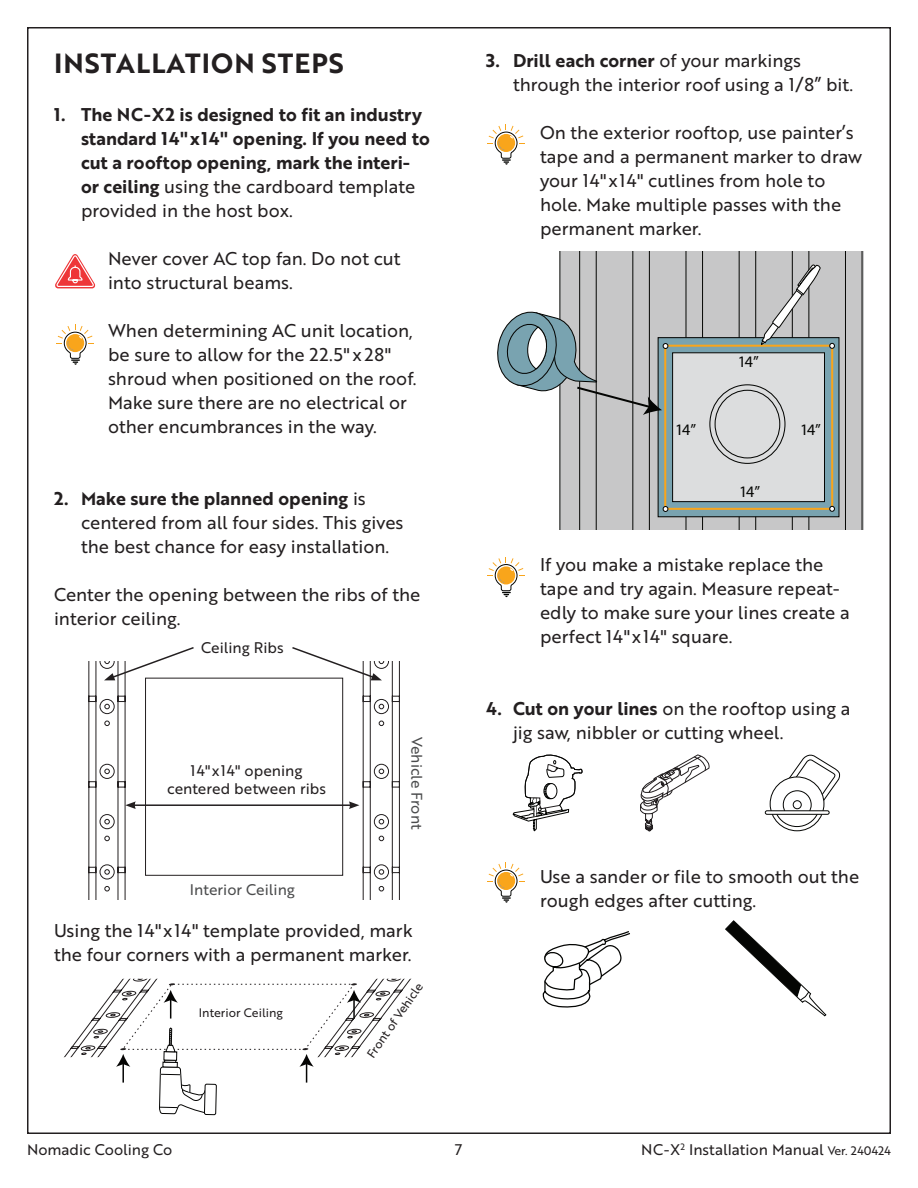
<style>
.page{position:relative;width:918px;height:1188px;background:#fff}
.page>*{position:absolute;margin:0;border:0;box-sizing:border-box;transform-origin:0 0}
._25_Hanging_Indent{font:27px "Brother 1816 Bold";letter-spacing:.04em;color:#231f20}
._5_Indent__Tip{font:18px/24px "Brother 1816 Regular";color:#231f20}
._25_Hanging_Indent-2{font:18px/24px "Brother 1816 Regular";color:#231f20}
._25_Hanging_Indent-3{font:18px/24px "Brother 1816 Bold";color:#231f20}
.t1{font:16.05px "Myriad Pro";letter-spacing:-.08em;color:#040503}
.t2{font:15px "Brother 1816 Regular";color:#231f20}
.t3{font:15px "Brother 1816 Regular";color:#4b4c4d}
.t4{font:12px "Brother 1816 Regular";color:#231f20}
.s1{font-family:"Brother 1816 Regular"}
.s2{font-family:"Brother 1816 Bold"}
.s3{font-size:12px}
</style>
<div class="page">
<svg style="left:57px;top:325px;width:37px;height:40px"></svg>
<svg style="left:487px;top:863px;width:38px;height:40px"></svg>
<svg style="left:513px;top:755px;width:69px;height:76px"></svg>
<svg style="left:640px;top:755px;width:69px;height:76px"></svg>
<svg style="left:770px;top:777px;width:54px;height:54px"></svg>
<svg style="left:774px;top:755px;width:66px;height:73px"></svg>
<hr style="left:765px;top:811px;width:64px;height:3px;background:#fff;border-radius:2px">
<div style="left:765px;top:810px;width:65px;height:5px;border:1px solid #040503;border-radius:2px"></div>
<svg style="left:725px;top:920px;width:101px;height:96px"></svg>
<svg style="left:543px;top:931px;width:87px;height:77px"></svg>
<svg style="left:487px;top:125px;width:38px;height:40px"></svg>
<svg style="left:55px;top:254px;width:40px;height:34px"></svg>
<svg style="left:559px;top:251px;width:20px;height:279px;background:#bebebf"></svg>
<svg style="left:579px;top:251px;width:285px;height:279px;background:#bababb"></svg>
<div style="left:658px;top:337px;width:181px;height:180px;background:#79a3b0;border:1px solid #040503"></div>
<div style="left:672px;top:352px;width:153px;height:150px;background:#dcddde;border:1px solid #040503"></div>
<svg style="left:709px;top:384px;width:77px;height:80px"></svg>
<div style="left:664px;top:345px;width:169px;height:165px;border:2px solid #f9a51b"></div>
<svg style="left:829px;top:343px;width:6px;height:6px"></svg>
<svg style="left:663px;top:506px;width:5px;height:6px"></svg>
<svg style="left:829px;top:506px;width:6px;height:6px"></svg>
<svg style="left:497px;top:309px;width:171px;height:106px"></svg>
<svg style="left:761px;top:263px;width:60px;height:82px;background:#b6b9ba"></svg>
<svg style="left:88px;top:661px;width:312px;height:238px"></svg>
<svg style="left:104px;top:647px;width:91px;height:33px"></svg>
<svg style="left:291px;top:647px;width:91px;height:33px"></svg>
<hr style="left:133px;top:804px;width:218px;height:2px;background:#231f20">
<svg style="left:125px;top:801px;width:11px;height:8px"></svg>
<svg style="left:349px;top:801px;width:10px;height:8px"></svg>
<svg style="left:63px;top:979px;width:348px;height:136px"></svg>
<svg style="left:487px;top:557px;width:38px;height:40px"></svg>
<p class="_25_Hanging_Indent" style="left:54px;top:43px;width:291px">INSTALLATION STEPS</p>
<p class="_25_Hanging_Indent-3" style="left:81px;top:102px;width:350px;text-indent:-27px">1. The NC-X2 is designed to fit an industry standard 14"x14" opening. If you need to cut a rooftop opening, mark the interi&shy;or ceiling <span class="s1">using the cardboard template provided in the host box.</span></p>
<p class="_5_Indent__Tip" style="left:108px;top:246px;width:294px">Never cover AC top fan. Do not cut into structural beams.</p>
<p class="_5_Indent__Tip" style="left:108px;top:318px;width:310px">When determining AC unit location, be sure to allow for the 22.5" x 28" shroud when positioned on the roof.<br>Make sure there are no electrical or other encumbrances in the way.</p>
<p class="_25_Hanging_Indent-2" style="left:81px;top:486px;width:324px;text-indent:-27px"><span class="s2">2. Make sure the planned opening</span> is centered from all four sides. This gives the best chance for easy installation.</p>
<p class="_25_Hanging_Indent-2" style="left:54px;top:582px;width:368px">Center the opening between the ribs of the interior ceiling.</p>
<p class="t2" style="left:201px;top:636px;width:84px">Ceiling Ribs</p>
<p class="t2" style="left:191px;top:760px;width:113px">14"x14" opening</p>
<p class="t2" style="left:167px;top:778px;width:161px">centered between ribs</p>
<p class="t3" style="left:190px;top:878px;width:106px">Interior Ceiling</p>
<p class="t3" style="left:428px;top:737px;width:94px;rotate:90deg">Vehicle Front</p>
<p class="_25_Hanging_Indent-2" style="left:54px;top:918px;width:360px">Using the 14"x14" template provided, mark the four corners with a permanent marker.</p>
<p class="t4" style="left:199px;top:1004px;width:85px">Interior Ceiling</p>
<p class="t4" style="left:362px;top:1051px;width:90px;rotate:-55deg">Front of Vehicle</p>
<p class="_25_Hanging_Indent-2" style="left:513px;top:48px;width:342px;text-indent:-27px"><span class="s2">3. Drill each corner</span> of your markings through the interior roof using a 1/8” bit.</p>
<p class="_5_Indent__Tip" style="left:540px;top:120px;width:324px">On the exterior rooftop, use painter’s tape and a permanent marker to draw your 14"x14" cutlines from hole to hole. Make multiple passes with the permanent marker.</p>
<p class="t1" style="left:738px;top:352px;width:22px">14”</p>
<p class="t1" style="left:675px;top:419px;width:22px">14”</p>
<p class="t1" style="left:800px;top:419px;width:22px">14”</p>
<p class="t1" style="left:739px;top:482px;width:22px">14”</p>
<p class="_5_Indent__Tip" style="left:540px;top:552px;width:311px">If you make a mistake replace the tape and try again. Measure repeat&shy;edly to make sure your lines create a perfect 14"x14" square.</p>
<p class="_25_Hanging_Indent-2" style="left:513px;top:696px;width:339px;text-indent:-27px"><span class="s2">4. Cut on your lines</span> on the rooftop using a jig saw, nibbler or cutting wheel.</p>
<p class="_25_Hanging_Indent-2" style="left:540px;top:864px;width:321px">Use a sander or file to smooth out the rough edges after cutting.</p>
<p class="t2" style="left:27px;top:1138px;width:147px">Nomadic Cooling Co</p>
<p class="t2" style="left:455px;top:1138px;width:9px">7</p>
<p class="t2" style="left:641px;top:1138px;width:251px">NC-X<sup>2</sup> Installation Manual <span class="s3">Ver. 240424</span></p>
</div>
